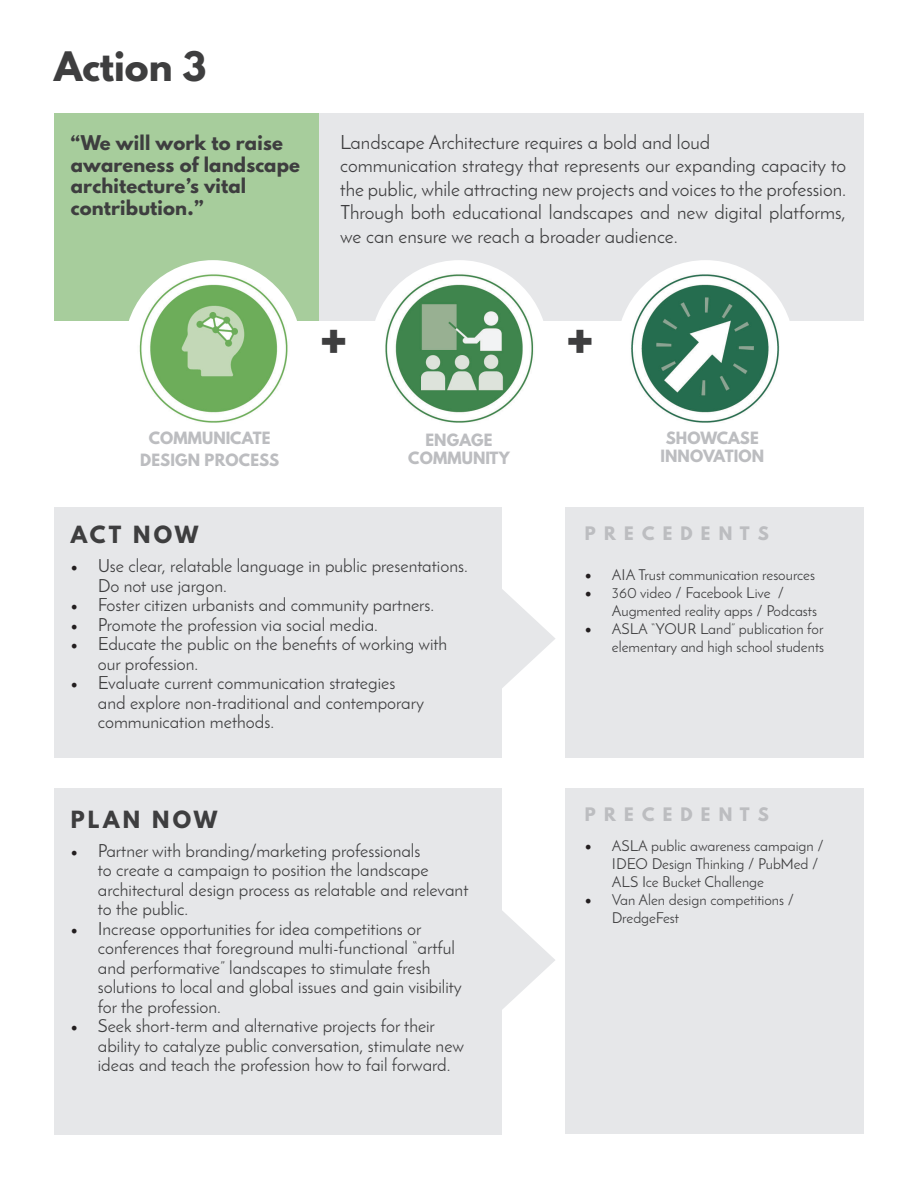
<style>
.page{position:relative;width:918px;height:1188px;background:#fff}
.page>*{position:absolute;margin:0;border:0;box-sizing:border-box;transform-origin:0 0}
.t1{font:700 45px "League Spartan";color:#3e3e3f}
.t2{font:700 36px "League Spartan";color:#3e3e3f}
.t3{font:700 21px "League Spartan";letter-spacing:.15em;color:#3e3e3f}
.t4{font:19.5px/23.4px "Josefin Sans";color:#3e3e3f}
.t5{font:18px/19.5px "Josefin Sans";color:#3e3e3f}
.t6{font:700 18px/21.6px "League Spartan";letter-spacing:.01em;color:#3e3e3f}
.t7{font:700 16.5px "League Spartan";letter-spacing:.5em;color:#bcbdc0}
.t8{font:15px/18px "Josefin Sans";color:#3e3e3f}
.t9{font:700 15px/18px "League Spartan";letter-spacing:.01em;color:#bcbdc0;text-align:center}
.s1{font-family:"Minion Pro";color:#231f20}
.s2{font-family:"Minion Pro";font-size:18px;color:#231f20}
</style>
<div class="page">
<div style="left:54px;top:114px;width:266px;height:207px;background:#a7cd9c"></div>
<div style="left:320px;top:114px;width:544px;height:207px;background:#e6e7e9"></div>
<div style="left:54px;top:788px;width:447px;height:347px;background:#e6e7e9"></div>
<svg style="left:501px;top:910px;width:54px;height:101px"></svg>
<div style="left:54px;top:507px;width:447px;height:251px;background:#e6e7e9"></div>
<div style="left:566px;top:507px;width:298px;height:251px;background:#e6e7e9"></div>
<div style="left:566px;top:788px;width:298px;height:346px;background:#e6e7e9"></div>
<svg style="left:501px;top:588px;width:54px;height:101px"></svg>
<img style="left:129px;top:263px;width:661px;height:160px">
<h2 class="t2" style="left:54px;top:38px;width:154px">Action 3</h2>
<p class="t6" style="left:71px;top:132px;width:231px">“We will work to raise awareness of landscape architecture’s vital contribution.”</p>
<p class="t4" style="left:340px;top:130px;width:508px">Landscape Architecture requires a bold and loud<br>communication strategy that represents our expanding capacity to the public, while attracting new projects and voices to the profession.<br>Through both educational landscapes and new digital platforms, we can ensure we reach a broader audience.</p>
<h1 class="t1" style="left:320px;top:307px;width:30px">+</h1>
<h1 class="t1" style="left:566px;top:307px;width:30px">+</h1>
<p class="t9" style="left:140px;top:427px;width:141px;line-height:21.6px">COMMUNICATE<br>DESIGN PROCESS</p>
<p class="t9" style="left:408px;top:430px;width:103px">ENGAGE<br>COMMUNITY</p>
<p class="t9" style="left:660px;top:428px;width:105px">SHOWCASE<br>INNOVATION</p>
<p class="t3" style="left:71px;top:518px;width:129px">ACT NOW</p>
<p class="t7" style="left:585px;top:520px;width:186px">PRECEDENTS</p>
<p class="t5" style="left:98px;top:556px;width:371px;text-indent:-27px"><span class="s1">•</span> Use clear, relatable language in public presentations.<br>Do not use jargon.</p>
<p class="t5" style="left:71px;top:595px;width:365px"><span class="s1">•</span> Foster citizen urbanists and community partners.</p>
<p class="t5" style="left:71px;top:615px;width:309px"><span class="s1">•</span> Promote the profession via social media.</p>
<p class="t5" style="left:98px;top:634px;width:351px;text-indent:-27px"><span class="s1">•</span> Educate the public on the benefits of working with our profession.</p>
<p class="t5" style="left:98px;top:673px;width:328px;text-indent:-27px"><span class="s1">•</span> Evaluate current communication strategies and explore non-traditional and contemporary communication methods.</p>
<p class="t3" style="left:71px;top:803px;width:148px">PLAN NOW</p>
<p class="t5" style="left:98px;top:841px;width:372px;text-indent:-27px"><span class="s1">•</span> Partner with branding/marketing professionals<br>to create a campaign to position the landscape architectural design process as relatable and relevant to the public.</p>
<p class="t5" style="left:98px;top:919px;width:366px;text-indent:-27px"><span class="s1">•</span> Increase opportunities for idea competitions or conferences that foreground multi-functional “artful and performative” landscapes to stimulate fresh solutions to local and global issues and gain visibility for the profession.</p>
<p class="t5" style="left:98px;top:1016px;width:368px;text-indent:-27px"><span class="s1">•</span> Seek short-term and alternative projects for their ability to catalyze public conversation, stimulate new ideas and teach the profession how to fail forward.</p>
<p class="t8" style="left:585px;top:566px;width:232px"><span class="s2">•</span> AIA Trust communication resources</p>
<p class="t8" style="left:612px;top:584px;width:207px;text-indent:-27px"><span class="s2">•</span> 360 video / Facebook Live /<br>Augmented reality apps / Podcasts</p>
<p class="t8" style="left:585px;top:620px;width:241px;text-align:right"><span class="s2">•</span> ASLA “YOUR Land” publication for elementary and high school students</p>
<p class="t7" style="left:585px;top:802px;width:186px">PRECEDENTS</p>
<p class="t8" style="left:612px;top:836px;width:213px;text-indent:-27px"><span class="s2">•</span> ASLA public awareness campaign /<br>IDEO Design Thinking / PubMed /<br>ALS Ice Bucket Challenge</p>
<p class="t8" style="left:612px;top:890px;width:184px;text-indent:-27px"><span class="s2">•</span> Van Alen design competitions /<br>DredgeFest</p>
</div>
